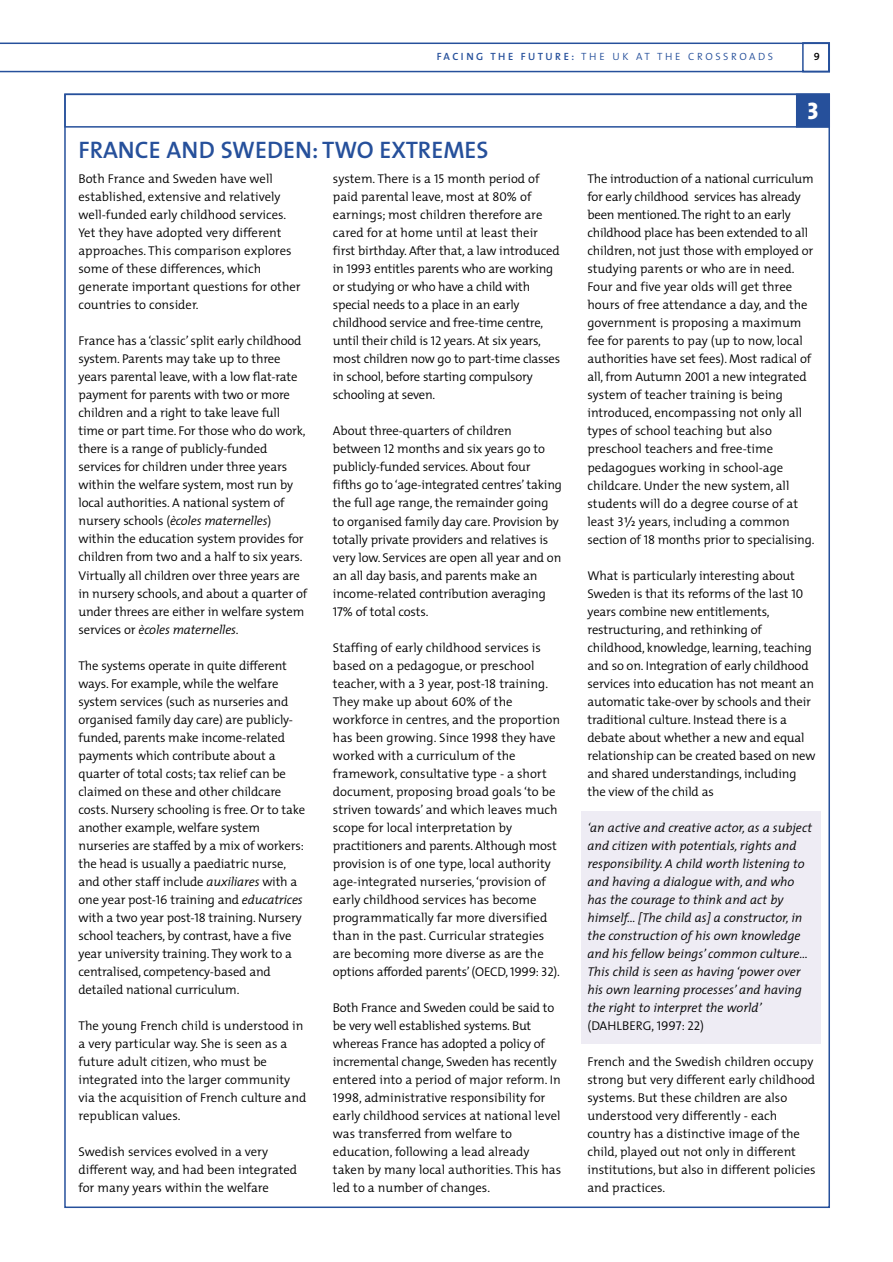
<style>
.page{position:relative;width:893px;height:1262px;background:#fff}
.page>*{position:absolute;margin:0;border:0;box-sizing:border-box;transform-origin:0 0}
.t1{font:24px "The Mix Semi Bold Caps";color:#26509b}
.t2{font:24px "The Mix Extra Bold Caps";color:#fff}
.t3{font:300 12.75px/18px "The Mix";letter-spacing:-.01em;color:#000}
.t4{font:italic 300 12.75px/18px "The Mix";color:#000}
.t5{font:300 10.5px "The Mix";letter-spacing:.245em;color:#26509b}
.t6{font:10.5px "The Mix Semi Bold Caps";color:#000}
.s1{font-family:"The Mix Semi Bold Caps";font-weight:400}
.s2{font-style:italic}
.s3{font-family:"The Mix Semi Light Caps";font-weight:400}
.s4{font-family:"The Mix Semi Light Expert";font-weight:400}
.s5{font-style:normal}
.s6{font-family:"The Mix Semi Light Caps";font-weight:400;font-style:normal}
</style>
<div class="page">
<div style="left:581px;top:811px;width:239px;height:232px;background:#eeecf4"></div>
<svg style="left:0;top:42px;width:830px;height:31px"></svg>
<div style="left:64px;top:94px;width:766px;height:34px;border:2px solid #26509b"></div>
<div style="left:796px;top:94px;width:33px;height:33px;background:#26509b"></div>
<div style="left:796px;top:94px;width:34px;height:34px;border:2px solid #26509b"></div>
<p class="t5" style="left:437px;top:53px;width:338px"><span class="s1">FACING THE FUTURE:</span> THE UK AT THE CROSSROADS</p>
<p class="t6" style="left:813px;top:51px;width:8px">9</p>
<h1 class="t1" style="left:78px;top:135px;width:411px">FRANCE AND SWEDEN: TWO EXTREMES</h1>
<p class="t3" style="left:78px;top:171px;width:224px">Both France and Sweden have well established, extensive and relatively well-funded early childhood services.<br>Yet they have adopted very different approaches. This comparison explores some of these differences, which generate important questions for other countries to consider.</p>
<p class="t3" style="left:78px;top:333px;width:230px">France has a ‘classic’ split early childhood system. Parents may take up to three years parental leave, with a low flat-rate payment for parents with two or more children and a right to take leave full time or part time. For those who do work, there is a range of publicly-funded services for children under three years within the welfare system, most run by local authorities. A national system of nursery schools (<span class="s2">ècoles maternelles</span>) within the education system provides for children from two and a half to six years.<br>Virtually all children over three years are in nursery schools, and about a quarter of under threes are either in welfare system services or <span class="s2">ècoles maternelles</span>.</p>
<p class="t3" style="left:78px;top:657px;width:228px">The systems operate in quite different ways. For example, while the welfare system services (such as nurseries and organised family day care) are publicly&shy;funded, parents make income-related payments which contribute about a quarter of total costs; tax relief can be claimed on these and other childcare costs. Nursery schooling is free. Or to take another example, welfare system nurseries are staffed by a mix of workers: the head is usually a paediatric nurse, and other staff include <span class="s2">auxiliares</span> with a one year post-<span class="s3">16</span> training and <span class="s2">educatrices </span>with a two year post-<span class="s3">18</span> training. Nursery school teachers, by contrast, have a five year university training. They work to a centralised, competency-based and detailed national curriculum.</p>
<p class="t3" style="left:78px;top:1017px;width:229px">The young French child is understood in a very particular way. She is seen as a future adult citizen, who must be integrated into the larger community via the acquisition of French culture and republican values.</p>
<p class="t3" style="left:78px;top:1143px;width:220px">Swedish services evolved in a very different way, and had been integrated for many years within the welfare</p>
<p class="t3" style="left:333px;top:171px;width:229px">system. There is a <span class="s3">15</span> month period of paid parental leave, most at <span class="s3">80</span>% of earnings; most children therefore are cared for at home until at least their first birthday. After that, a law introduced in <span class="s3">1993</span> entitles parents who are working or studying or who have a child with special needs to a place in an early childhood service and free-time centre, until their child is <span class="s3">12</span> years. At six years, most children now go to part-time classes in school, before starting compulsory schooling at seven.</p>
<p class="t3" style="left:333px;top:423px;width:230px">About three-quarters of children between <span class="s3">12</span> months and six years go to publicly-funded services. About four fifths go to ‘age-integrated centres’ taking the full age range, the remainder going to organised family day care. Provision by totally private providers and relatives is very low. Services are open all year and on an all day basis, and parents make an income-related contribution averaging <span class="s3">17</span>% of total costs.</p>
<p class="t3" style="left:333px;top:639px;width:228px">Staffing of early childhood services is based on a pedagogue, or preschool teacher, with a <span class="s3">3</span> year, post-<span class="s3">18</span> training.<br>They make up about <span class="s3">60</span>% of the workforce in centres, and the proportion has been growing. Since <span class="s3">1998</span> they have worked with a curriculum of the framework, consultative type - a short document, proposing broad goals ‘to be striven towards’ and which leaves much scope for local interpretation by practitioners and parents. Although most provision is of one type, local authority age-integrated nurseries, ‘provision of early childhood services has become programmatically far more diversified than in the past. Curricular strategies are becoming more diverse as are the options afforded parents’ (OECD, <span class="s3">1999</span>: <span class="s3">32</span>).</p>
<p class="t3" style="left:333px;top:999px;width:230px">Both France and Sweden could be said to be very well established systems. But whereas France has adopted a policy of incremental change, Sweden has recently entered into a period of major reform. In <span class="s3">1998</span>, administrative responsibility for early childhood services at national level was transferred from welfare to education, following a lead already taken by many local authorities. This has led to a number of changes.</p>
<h1 class="t2" style="left:807px;top:97px;width:13px">3</h1>
<p class="t3" style="left:587px;top:171px;width:228px">The introduction of a national curriculum for early childhood services has already been mentioned. The right to an early childhood place has been extended to all children, not just those with employed or studying parents or who are in need.<br>Four and five year olds will get three hours of free attendance a day, and the government is proposing a maximum fee for parents to pay (up to now, local authorities have set fees). Most radical of all, from Autumn <span class="s3">2001</span> a new integrated system of teacher training is being introduced, encompassing not only all types of school teaching but also preschool teachers and free-time pedagogues working in school-age childcare. Under the new system, all students will do a degree course of at least <span class="s3">3</span><span class="s4">V</span> years, including a common section of <span class="s3">18</span> months prior to specialising.</p>
<p class="t3" style="left:587px;top:567px;width:230px">What is particularly interesting about Sweden is that its reforms of the last <span class="s3">10 </span>years combine new entitlements, restructuring, and rethinking of childhood, knowledge, learning, teaching and so on. Integration of early childhood services into education has not meant an automatic take-over by schools and their traditional culture. Instead there is a debate about whether a new and equal relationship can be created based on new and shared understandings, including the view of the child as</p>
<p class="t4" style="left:587px;top:819px;width:226px">‘an active and creative actor, as a subject and citizen with potentials, rights and responsibility. A child worth listening to and having a dialogue with, and who has the courage to think and act by himself... [The child as] a constructor, in the construction of his own knowledge and his fellow beings’ common culture...<br>This child is seen as having ‘power over his own learning processes’ and having the right to interpret the world’ <span class="s5">(DAHLBERG,</span> <span class="s6">1997</span><span class="s5">:</span> <span class="s6">22</span><span class="s5">)</span></p>
<p class="t3" style="left:587px;top:1053px;width:230px">French and the Swedish children occupy strong but very different early childhood systems. But these children are also understood very differently - each country has a distinctive image of the child, played out not only in different institutions, but also in different policies and practices.</p>
</div>
